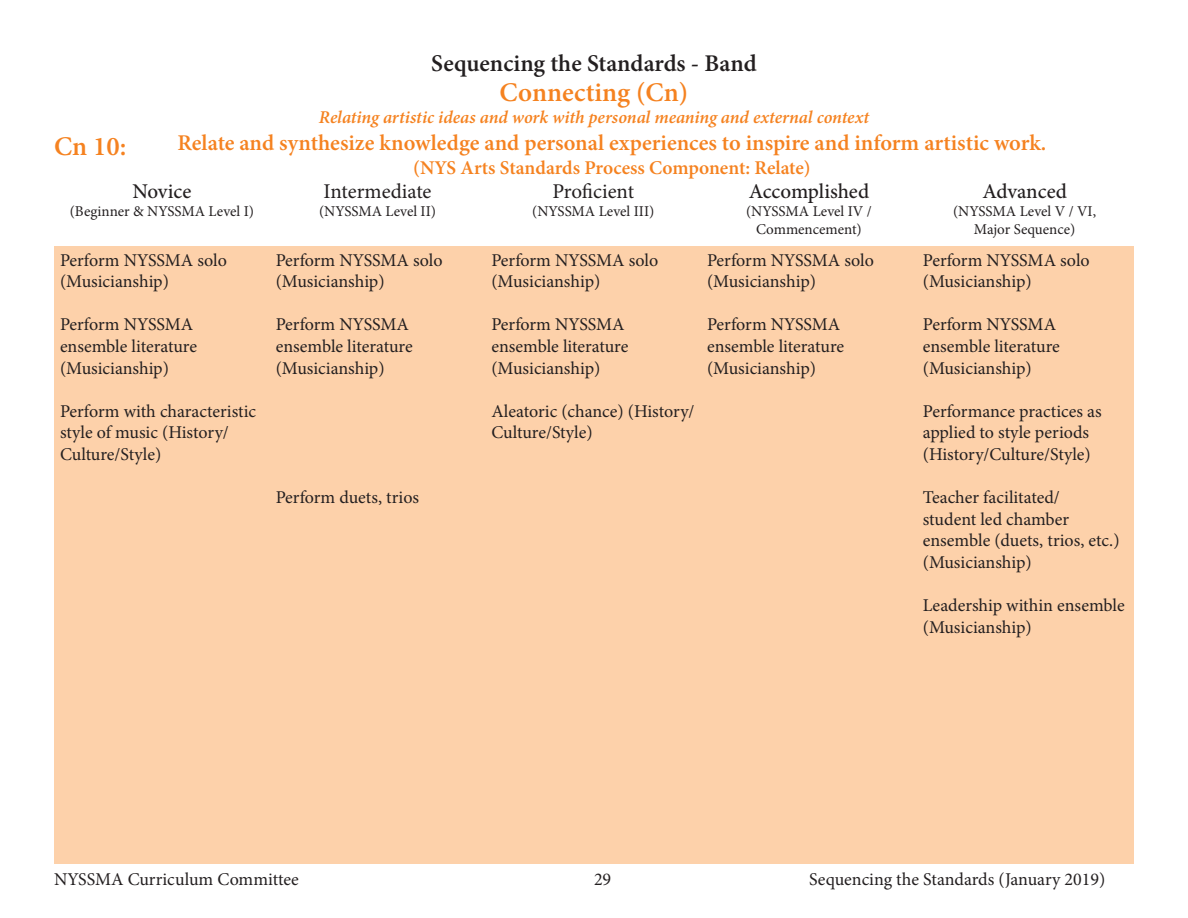
<style>
.page{position:relative;width:1188px;height:918px;background:#fff}
.page>*{position:absolute;margin:0;border:0;box-sizing:border-box;transform-origin:0 0}
.t1{font:600 27px "Minion Pro";color:#f58220}
.t2{font:600 24px "Minion Pro";color:#231f20}
.t3{font:600 22.5px "Minion Pro";color:#f58220}
.t4{font:500 21px "Minion Pro";letter-spacing:-.005em;color:#231f20}
.t5{font:21px "Minion Pro";letter-spacing:-.005em;color:#231f20}
.t6{font:600 19.5px "Minion Pro";letter-spacing:-.005em;color:#f58220}
.t7{font:18px/21.6px "Minion Pro";color:#231f20}
.t8{font:italic 600 18px "Minion Pro";letter-spacing:-.005em;color:#f58220}
.t9{font:15px "Minion Pro";color:#231f20}
</style>
<div class="page">
<div style="left:54px;top:247px;width:1080px;height:617px;background:#fdd1aa"></div>
<p class="t1" style="left:54px;top:128px;width:74px">Cn 10:</p>
<p class="t2" style="left:431px;top:47px;width:327px">Sequencing the Standards - Band</p>
<p class="t1" style="left:500px;top:74px;width:190px">Connecting (Cn)</p>
<p class="t8" style="left:319px;top:104px;width:552px">Relating artistic ideas and work with personal meaning and external context</p>
<p class="t3" style="left:178px;top:127px;width:870px">Relate and synthesize knowledge and personal experiences to inspire and inform artistic work.</p>
<p class="t6" style="left:413px;top:154px;width:399px">(NYS Arts Standards Process Component: Relate)</p>
<p class="t4" style="left:132px;top:177px;width:60px">Novice</p>
<p class="t9" style="left:70px;top:201px;width:186px">(Beginner &amp; NYSSMA Level I)</p>
<p class="t7" style="left:60px;top:249px;width:168px">Perform NYSSMA solo (Musicianship)</p>
<p class="t7" style="left:60px;top:314px;width:139px">Perform NYSSMA ensemble literature (Musicianship)</p>
<p class="t7" style="left:60px;top:400px;width:198px">Perform with characteristic style of music (History/<br>Culture/Style)</p>
<p class="t5" style="left:324px;top:177px;width:109px">Intermediate</p>
<p class="t9" style="left:319px;top:201px;width:119px">(NYSSMA Level II)</p>
<p class="t7" style="left:276px;top:249px;width:168px">Perform NYSSMA solo (Musicianship)</p>
<p class="t7" style="left:276px;top:314px;width:139px">Perform NYSSMA ensemble literature (Musicianship)</p>
<p class="t7" style="left:276px;top:487px;width:145px">Perform duets, trios</p>
<p class="t5" style="left:552px;top:177px;width:83px">Proficient</p>
<p class="t9" style="left:532px;top:201px;width:124px">(NYSSMA Level III)</p>
<p class="t7" style="left:491px;top:249px;width:168px">Perform NYSSMA solo (Musicianship)</p>
<p class="t7" style="left:491px;top:314px;width:139px">Perform NYSSMA ensemble literature (Musicianship)</p>
<p class="t7" style="left:491px;top:400px;width:205px">Aleatoric (chance) (History/<br>Culture/Style)</p>
<p class="t4" style="left:749px;top:177px;width:122px">Accomplished</p>
<p class="t9" style="left:746px;top:201px;width:127px">(NYSSMA Level IV /</p>
<p class="t9" style="left:756px;top:219px;width:107px">Commencement)</p>
<p class="t7" style="left:707px;top:249px;width:168px">Perform NYSSMA solo (Musicianship)</p>
<p class="t7" style="left:707px;top:314px;width:139px">Perform NYSSMA ensemble literature (Musicianship)</p>
<p class="t4" style="left:982px;top:177px;width:86px">Advanced</p>
<p class="t9" style="left:953px;top:201px;width:145px">(NYSSMA Level V / VI,</p>
<p class="t9" style="left:974px;top:219px;width:103px">Major Sequence)</p>
<p class="t7" style="left:923px;top:249px;width:168px">Perform NYSSMA solo (Musicianship)</p>
<p class="t7" style="left:923px;top:314px;width:139px">Perform NYSSMA ensemble literature (Musicianship)</p>
<p class="t7" style="left:923px;top:400px;width:180px">Performance practices as applied to style periods (History/Culture/Style)</p>
<p class="t7" style="left:923px;top:487px;width:198px">Teacher facilitated/<br>student led chamber ensemble (duets, trios, etc.) (Musicianship)</p>
<p class="t7" style="left:923px;top:595px;width:203px">Leadership within ensemble (Musicianship)</p>
<p class="t7" style="left:54px;top:869px;width:246px">NYSSMA Curriculum Committee</p>
<p class="t7" style="left:594px;top:869px;width:19px">29</p>
<p class="t7" style="left:809px;top:869px;width:298px">Sequencing the Standards (January 2019)</p>
</div>
